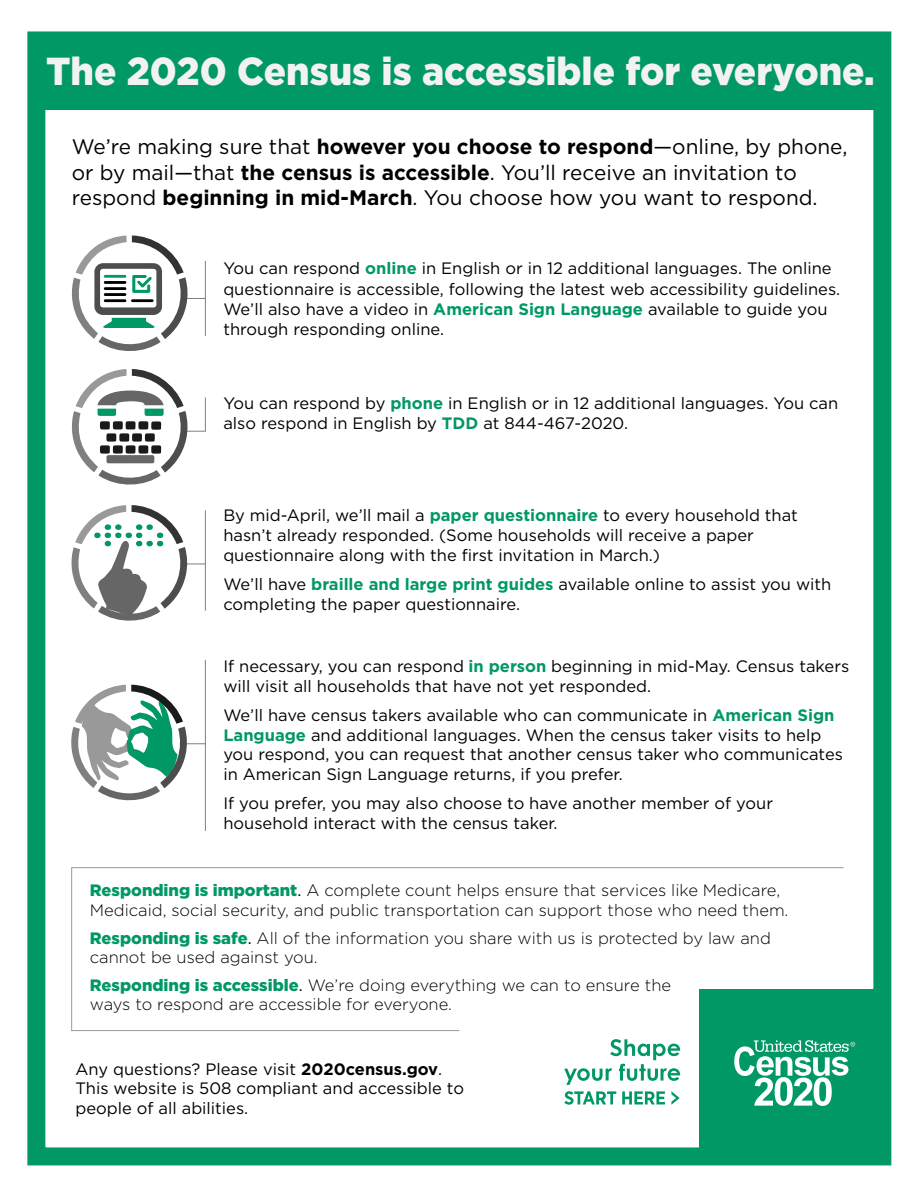
<style>
.page{position:relative;width:918px;height:1188px;background:#fff}
.page>*{position:absolute;margin:0;border:0;box-sizing:border-box;transform-origin:0 0}
.t1{font:900 39px "Gotham";color:#f2f2f2;scale:.95 1}
.t2{font:21px/25.5px "Gotham";color:#000}
.t3{font:16.5px/19.8px "Gotham";color:#000}
.t4{font:300 16.5px/19.8px "Gotham";color:#000}
.s1{font-weight:700}
.s2{font-weight:700;color:#009864}
.s3{font-weight:900;color:#009864}
.s4{font-weight:400}
</style>
<div class="page">
<hr style="left:205px;top:660px;width:1px;height:171px;background:#808080">
<hr style="left:205px;top:261px;width:1px;height:75px;background:#808080">
<div style="left:699px;top:989px;width:191px;height:166px;background:#009864"></div>
<div style="left:27px;top:31px;width:864px;height:1134px;border:18px solid #009864"></div>
<div style="left:38px;top:38px;width:847px;height:71px;background:#009864"></div>
<svg style="left:71px;top:867px;width:773px;height:164px"></svg>
<svg style="left:71px;top:235px;width:134px;height:116px"></svg>
<svg style="left:71px;top:369px;width:135px;height:116px"></svg>
<svg style="left:71px;top:505px;width:135px;height:116px"></svg>
<svg style="left:71px;top:685px;width:135px;height:119px"></svg>
<svg style="left:564px;top:1091px;width:52px;height:14px"></svg>
<svg style="left:622px;top:1091px;width:43px;height:13px"></svg>
<svg style="left:671px;top:1091px;width:9px;height:14px"></svg>
<svg style="left:564px;top:1039px;width:116px;height:46px"></svg>
<svg style="left:734px;top:1040px;width:121px;height:66px"></svg>
<h1 class="t1" style="left:46px;top:45px;width:874px">The 2020 Census is accessible for everyone.</h1>
<p class="t2" style="left:72px;top:134px;width:777px">We’re making sure that <span class="s1">however you choose to respond</span>—online, by phone, or by mail—that <span class="s1">the census is accessible</span>. You’ll receive an invitation to respond <span class="s1">beginning in mid-March</span>. You choose how you want to respond.</p>
<p class="t3" style="left:223px;top:258px;width:618px;line-height:20.4px">You can respond <span class="s2">online</span> in English or in 12 additional languages. The online questionnaire is accessible, following the latest web accessibility guidelines.<br>We’ll also have a video in <span class="s2">American Sign Language</span> available to guide you through responding online.</p>
<p class="t3" style="left:223px;top:392px;width:616px;line-height:20.5px">You can respond by <span class="s2">phone</span> in English or in 12 additional languages. You can also respond in English by <span class="s2">TDD</span> at 844-467-2020.</p>
<p class="t3" style="left:223px;top:505px;width:576px">By mid-April, we’ll mail a <span class="s2">paper questionnaire</span> to every household that hasn’t already responded. (Some households will receive a paper questionnaire along with the first invitation in March.)</p>
<p class="t3" style="left:223px;top:574px;width:610px">We’ll have <span class="s2">braille and large print guides</span> available online to assist you with completing the paper questionnaire.</p>
<p class="t3" style="left:223px;top:656px;width:627px">If necessary, you can respond <span class="s2">in person</span> beginning in mid-May. Census takers will visit all households that have not yet responded.</p>
<p class="t3" style="left:223px;top:705px;width:621px">We’ll have census takers available who can communicate in <span class="s2">American Sign Language</span> and additional languages. When the census taker visits to help you respond, you can request that another census taker who communicates in American Sign Language returns, if you prefer.</p>
<p class="t3" style="left:223px;top:793px;width:551px">If you prefer, you may also choose to have another member of your household interact with the census taker.</p>
<p class="t4" style="left:90px;top:880px;width:700px"><span class="s3">Responding is important</span><span class="s4">.</span> A complete count helps ensure that services like Medicare,<br>Medicaid, social security, and public transportation can support those who need them.</p>
<p class="t4" style="left:90px;top:927px;width:683px"><span class="s3">Responding is safe</span><span class="s4">.</span> All of the information you share with us is protected by law and cannot be used against you.</p>
<p class="t4" style="left:90px;top:975px;width:583px"><span class="s3">Responding is accessible</span><span class="s4">.</span> We’re doing everything we can to ensure the ways to respond are accessible for everyone.</p>
<p class="t3" style="left:76px;top:1059px;width:390px">Any questions? Please visit <span class="s1">2020census.gov</span>.<br>This website is 508 compliant and accessible to people of all abilities.</p>
</div>
